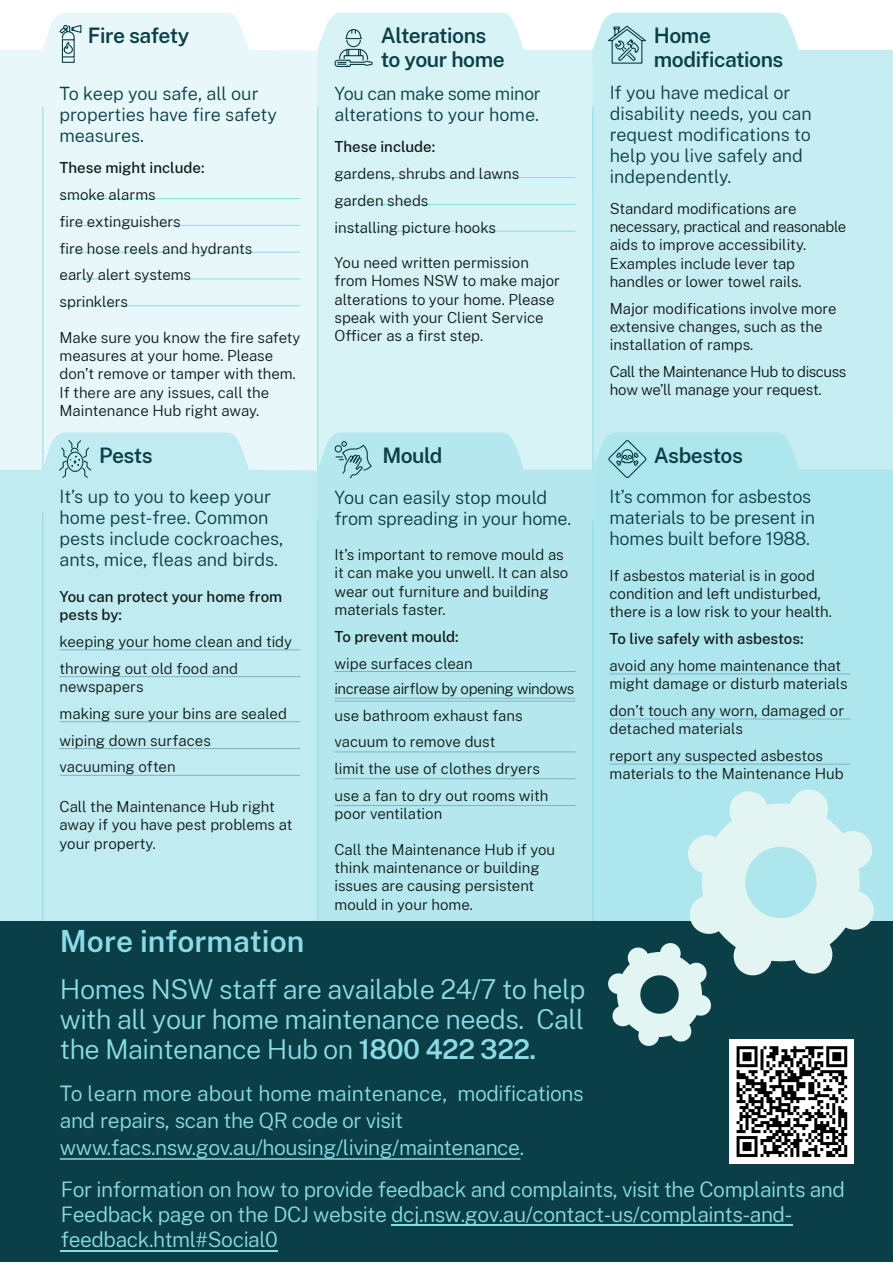
<style>
.page{position:relative;width:893px;height:1263px;background:#fff}
.page>*{position:absolute;margin:0;border:0;box-sizing:border-box;transform-origin:0 0}
.t1{font:600 30px "Public Sans";color:#8cdbe5}
.t2{font:300 27px/30px "Public Sans";letter-spacing:-.02em;color:#8cdbe5;text-align:justify}
.t3{font:300 21px/25.2px "Public Sans";letter-spacing:-.02em;color:#8bdbe4}
.t4{font:300 21px/27px "Public Sans";letter-spacing:-.02em;color:#8cdbe5}
.t5{font:600 21px/24px "Public Sans";letter-spacing:-.02em;color:#0b3f47}
.t6{font:300 18px/21px "Public Sans";letter-spacing:-.005em;color:#0b3f47}
.t7{font:300 15px/18.3px "Public Sans";color:#0f1a18}
.t8{font:500 15px/18.3px "Public Sans";color:#0f1a18}
.t9{font:300 15px/18.3px "Public Sans";letter-spacing:-.03em;color:#0f1a18}
.t10{font:300 15px/25.3px "Public Sans";letter-spacing:-.025em;color:#0f1a18}
.s1{font-weight:600}
</style>
<div class="page">
<div style="left:0;top:13px;width:317px;height:419px;background:#e8f8fa"></div>
<div style="left:317px;top:13px;width:275px;height:419px;background:#d7f3f6"></div>
<div style="left:592px;top:13px;width:301px;height:419px;background:#c6edf2"></div>
<hr style="left:334px;top:177px;width:241px;height:1px;background:#8cdbe5">
<hr style="left:334px;top:204px;width:241px;height:1px;background:#8cdbe5">
<hr style="left:334px;top:231px;width:241px;height:1px;background:#8cdbe5">
<hr style="left:60px;top:198px;width:240px;height:1px;background:#8cdbe5">
<hr style="left:60px;top:225px;width:240px;height:1px;background:#8cdbe5">
<hr style="left:60px;top:252px;width:240px;height:1px;background:#8cdbe5">
<hr style="left:60px;top:279px;width:240px;height:1px;background:#8cdbe5">
<hr style="left:60px;top:305px;width:240px;height:1px;background:#8cdbe5">
<svg style="left:58px;top:24px;width:24px;height:39px"></svg>
<svg style="left:605px;top:25px;width:44px;height:39px;background:#9ec8cd"></svg>
<svg style="left:334px;top:28px;width:39px;height:40px;background:#b0d1d5"></svg>
<hr style="left:43px;top:107px;width:1px;height:546px;background:#8cdbe5">
<hr style="left:317px;top:107px;width:1px;height:546px;background:#8cdbe5">
<hr style="left:592px;top:107px;width:1px;height:546px;background:#8cdbe5">
<div style="left:0;top:432px;width:317px;height:489px;background:#c0ebf1"></div>
<div style="left:317px;top:432px;width:275px;height:489px;background:#b4e8ee"></div>
<div style="left:592px;top:432px;width:301px;height:489px;background:#aee6ed"></div>
<hr style="left:60px;top:649px;width:240px;height:1px;background:#82b3bb">
<hr style="left:60px;top:676px;width:240px;height:1px;background:#82b3bb">
<hr style="left:60px;top:721px;width:240px;height:1px;background:#82b3bb">
<hr style="left:60px;top:748px;width:240px;height:1px;background:#82b3bb">
<hr style="left:60px;top:775px;width:240px;height:1px;background:#82b3bb">
<hr style="left:334px;top:671px;width:241px;height:1px;background:#82b3bb">
<hr style="left:334px;top:698px;width:241px;height:1px;background:#82b3bb">
<hr style="left:334px;top:701px;width:241px;height:1px;background:#82b3bb">
<hr style="left:334px;top:751px;width:241px;height:1px;background:#82b3bb">
<hr style="left:334px;top:778px;width:241px;height:1px;background:#82b3bb">
<hr style="left:334px;top:805px;width:241px;height:1px;background:#82b3bb">
<hr style="left:609px;top:673px;width:241px;height:1px;background:#82b3bb">
<hr style="left:609px;top:719px;width:241px;height:1px;background:#82b3bb">
<hr style="left:609px;top:764px;width:241px;height:1px;background:#82b3bb">
<svg style="left:58px;top:439px;width:35px;height:40px"></svg>
<svg style="left:334px;top:440px;width:39px;height:40px;background:#9aced5"></svg>
<hr style="left:43px;top:512px;width:1px;height:421px;background:#8cdbe5">
<hr style="left:317px;top:520px;width:1px;height:413px;background:#8cdbe5">
<hr style="left:592px;top:520px;width:1px;height:413px;background:#8cdbe5">
<svg style="left:607px;top:439px;width:41px;height:60px;background:#9cd4db"></svg>
<div style="left:0;top:921px;width:893px;height:340px;background:#0b3f47"></div>
<hr style="left:60px;top:1158px;width:460px;height:2px;background:#8cdbe5">
<svg style="left:607px;top:787px;width:269px;height:260px"></svg>
<hr style="left:61px;top:1250px;width:217px;height:1px;background:#8bdbe4">
<hr style="left:391px;top:1224px;width:402px;height:2px;background:#8bdbe4">
<img style="left:729px;top:1039px;width:124px;height:124px">
<h3 class="t5" style="left:88px;top:22px;width:103px">Fire safety</h3>
<h3 class="t5" style="left:381px;top:22px;width:126px">Alterations to your home</h3>
<h3 class="t5" style="left:654px;top:22px;width:131px">Home modifications</h3>
<p class="t6" style="left:60px;top:82px;width:219px">To keep you safe, all our properties have fire safety measures.</p>
<p class="t8" style="left:60px;top:158px;width:147px">These might include:</p>
<p class="t7" style="left:60px;top:181px;width:194px;line-height:26.8px">smoke alarms<br>fire extinguishers<br>fire hose reels and hydrants early alert systems sprinklers</p>
<p class="t7" style="left:60px;top:327px;width:242px">Make sure you know the fire safety measures at your home. Please don’t remove or tamper with them.<br>If there are any issues, call the<br>Maintenance Hub right away.</p>
<p class="t6" style="left:334px;top:82px;width:208px">You can make some minor alterations to your home.</p>
<p class="t8" style="left:334px;top:137px;width:102px">These include:</p>
<p class="t7" style="left:334px;top:160px;width:186px;line-height:26.8px">gardens, shrubs and lawns garden sheds<br>installing picture hooks</p>
<p class="t7" style="left:334px;top:253px;width:227px">You need written permission from Homes NSW to make major alterations to your home. Please speak with your Client Service<br>Officer as a first step.</p>
<p class="t6" style="left:610px;top:81px;width:204px">If you have medical or disability needs, you can request modifications to help you live safely and independently.</p>
<p class="t7" style="left:610px;top:198px;width:238px">Standard modifications are necessary, practical and reasonable aids to improve accessibility.<br>Examples include lever tap handles or lower towel rails.</p>
<p class="t7" style="left:610px;top:298px;width:228px">Major modifications involve more extensive changes, such as the installation of ramps.</p>
<p class="t9" style="left:610px;top:362px;width:238px">Call the Maintenance Hub to discuss how we’ll manage your request.</p>
<h3 class="t5" style="left:99px;top:442px;width:55px">Pests</h3>
<h3 class="t5" style="left:382px;top:442px;width:62px">Mould</h3>
<h3 class="t5" style="left:654px;top:442px;width:91px">Asbestos</h3>
<p class="t6" style="left:60px;top:486px;width:225px">It’s up to you to keep your home pest-free. Common pests include cockroaches, ants, mice, fleas and birds.</p>
<p class="t8" style="left:60px;top:586px;width:224px">You can protect your home from pests by:</p>
<p class="t7" style="left:60px;top:627px;width:234px;line-height:26.8px">keeping your home clean and tidy throwing out old food and</p>
<p class="t7" style="left:60px;top:672px;width:229px;line-height:26.8px">newspapers<br>making sure your bins are sealed wiping down surfaces vacuuming often</p>
<p class="t7" style="left:60px;top:797px;width:234px">Call the Maintenance Hub right away if you have pest problems at your property.</p>
<p class="t6" style="left:334px;top:486px;width:238px">You can easily stop mould from spreading in your home.</p>
<p class="t7" style="left:334px;top:545px;width:235px">It’s important to remove mould as it can make you unwell. It can also wear out furniture and building materials faster.</p>
<p class="t8" style="left:334px;top:626px;width:126px">To prevent mould:</p>
<p class="t10" style="left:334px;top:650px;width:241px">wipe surfaces clean<br>increase airflow by opening windows</p>
<p class="t7" style="left:334px;top:701px;width:215px;line-height:26.8px">use bathroom exhaust fans vacuum to remove dust<br>limit the use of clothes dryers use a fan to dry out rooms with</p>
<p class="t7" style="left:334px;top:804px;width:109px">poor ventilation</p>
<p class="t7" style="left:334px;top:839px;width:222px">Call the Maintenance Hub if you think maintenance or building issues are causing persistent mould in your home.</p>
<p class="t6" style="left:609px;top:486px;width:207px">It’s common for asbestos materials to be present in homes built before 1988.</p>
<p class="t7" style="left:609px;top:565px;width:224px">If asbestos material is in good condition and left undisturbed, there is a low risk to your health.</p>
<p class="t8" style="left:609px;top:629px;width:196px">To live safely with asbestos:</p>
<p class="t7" style="left:609px;top:656px;width:239px">avoid any home maintenance that might damage or disturb materials</p>
<p class="t7" style="left:609px;top:701px;width:236px">don’t touch any worn, damaged or detached materials</p>
<p class="t7" style="left:609px;top:746px;width:236px">report any suspected asbestos materials to the Maintenance Hub</p>
<h1 class="t1" style="left:60px;top:919px;width:246px">More information</h1>
<h2 class="t2" style="left:60px;top:973px;width:527px">Homes NSW staff are available 24/7 to help with all your home maintenance needs. Call the Maintenance Hub on <span class="s1">1800 422 322.</span></h2>
<h3 class="t4" style="left:60px;top:1079px;width:525px">To learn more about home maintenance, modifications and repairs, scan the QR code or visit www.facs.nsw.gov.au/housing/living/maintenance.</h3>
<h3 class="t3" style="left:61px;top:1175px;width:786px">For information on how to provide feedback and complaints, visit the Complaints and<br>Feedback page on the DCJ website dcj.nsw.gov.au/contact-us/complaints-and&shy;feedback.html#Social0</h3>
</div>
